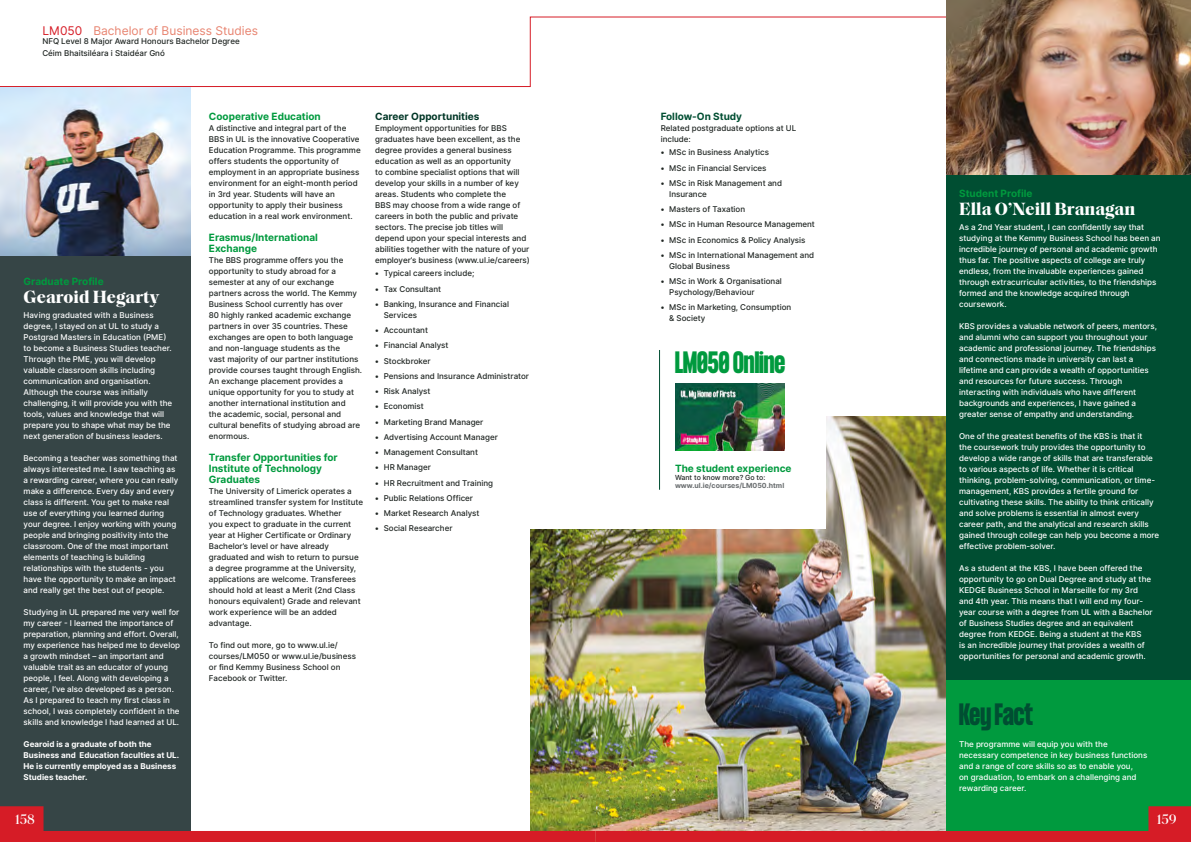
<style>
.page{position:relative;width:1191px;height:842px;background:#fff}
.page>*{position:absolute;margin:0;border:0;box-sizing:border-box;transform-origin:0 0}
.t1{font:700 27px "Formula Condensed";color:#009a3e}
.t2{font:700 27px "Formula Condensed";letter-spacing:-.01em;color:#004e32}
.t3{font:700 18px "Saol Standard";color:#fff}
.t4{font:500 14px "Saol Standard";color:#fff}
.t5{font:12px "Inter";color:#e8836f}
.t6{font:700 10px/11px "Inter";color:#009a3e}
.t7{font:700 10px "Inter";color:#003626}
.t8{font:700 10px "Inter";color:#004e32}
.t9{font:500 8px/11px "Inter";color:#fff}
.t10{font:500 8px/11px "Inter";color:#1f2522}
.t11{font:700 8px/11px "Inter";color:#fff}
.t12{font:700 7px "Inter";color:#696d6f}
.t13{font:500 7px "Inter";color:#1f2522}
.s1{color:#d61c26}
</style>
<div class="page">
<img style="left:530px;top:417px;width:416px;height:389px">
<div style="left:946px;top:156px;width:245px;height:525px;background:#004e32"></div>
<div style="left:0;top:92px;width:191px;height:750px;background:#364546"></div>
<div style="left:515px;top:348px;width:310px;height:181px;background:#fff"></div>
<div style="left:946px;top:681px;width:245px;height:161px;background:#009a3e"></div>
<svg style="left:0;top:16px;width:946px;height:71px"></svg>
<hr style="left:659px;top:350px;width:1px;height:140px;background:#004e32">
<img style="left:946px;top:0;width:245px;height:175px">
<svg style="left:0;top:806px;width:1191px;height:36px"></svg>
<img style="left:0;top:87px;width:191px;height:169px">
<img style="left:675px;top:384px;width:109px;height:67px">
<h3 class="t5" style="left:42px;top:22px;width:217px"><span class="s1">LM050</span> Bachelor of Business Studies</h3>
<p class="t10" style="left:42px;top:35px;width:199px;line-height:11.8px">NFQ Level 8 Major Award Honours Bachelor Degree<br>Céim Bhaitsiléara i Staidéar Gnó</p>
<p class="t6" style="left:24px;top:276px;width:82px">Graduate Profile</p>
<h2 class="t3" style="left:24px;top:283px;width:137px">Gearoid Hegarty</h2>
<p class="t9" style="left:24px;top:309px;width:150px">Having graduated with a Business degree, I stayed on at UL to study a Postgrad Masters in Education (PME) to become a Business Studies teacher.<br>Through the PME, you will develop valuable classroom skills including communication and organisation.<br>Although the course was initially challenging, it will provide you with the tools, values and knowledge that will prepare you to shape what may be the next generation of business leaders.</p>
<p class="t9" style="left:24px;top:452px;width:156px">Becoming a teacher was something that always interested me. I saw teaching as a rewarding career, where you can really make a difference. Every day and every class is different. You get to make real use of everything you learned during your degree. I enjoy working with young people and bringing positivity into the classroom. One of the most important elements of teaching is building relationships with the students - you have the opportunity to make an impact and really get the best out of people.</p>
<p class="t9" style="left:24px;top:606px;width:158px">Studying in UL prepared me very well for my career - I learned the importance of preparation, planning and effort. Overall, my experience has helped me to develop a growth mindset – an important and valuable trait as an educator of young people, I feel. Along with developing a career, I’ve also developed as a person.<br>As I prepared to teach my first class in school, I was completely confident in the skills and knowledge I had learned at UL.</p>
<p class="t11" style="left:24px;top:738px;width:157px">Gearoid is a graduate of both the<br>Business and Education faculties at UL.<br>He is currently employed as a Business<br>Studies teacher.</p>
<h3 class="t4" style="left:15px;top:809px;width:21px">158</h3>
<p class="t6" style="left:209px;top:111px;width:113px">Cooperative Education</p>
<p class="t10" style="left:209px;top:122px;width:153px">A distinctive and integral part of the BBS in UL is the innovative Cooperative Education Programme. This programme offers students the opportunity of employment in an appropriate business environment for an eight-month period in 3rd year. Students will have an opportunity to apply their business education in a real work environment.</p>
<p class="t6" style="left:209px;top:232px;width:110px">Erasmus/International<br>Exchange</p>
<p class="t10" style="left:209px;top:254px;width:155px">The BBS programme offers you the opportunity to study abroad for a semester at any of our exchange partners across the world. The Kemmy Business School currently has over<br>80 highly ranked academic exchange partners in over 35 countries. These exchanges are open to both language and non-language students as the<br>vast majority of our partner institutions provide courses taught through English.<br>An exchange placement provides a unique opportunity for you to study at another international institution and<br>the academic, social, personal and cultural benefits of studying abroad are enormous.</p>
<p class="t6" style="left:209px;top:452px;width:130px">Transfer Opportunities for<br>Institute of Technology<br>Graduates</p>
<p class="t10" style="left:209px;top:485px;width:156px">The University of Limerick operates a streamlined transfer system for Institute of Technology graduates. Whether<br>you expect to graduate in the current year at Higher Certificate or Ordinary Bachelor’s level or have already graduated and wish to return to pursue a degree programme at the University, applications are welcome. Transferees should hold at least a Merit (2nd Class honours equivalent) Grade and relevant work experience will be an added advantage.</p>
<p class="t10" style="left:209px;top:639px;width:149px">To find out more, go to www.ul.ie/ courses/LM050 or www.ul.ie/business or find Kemmy Business School on<br>Facebook or Twitter.</p>
<p class="t7" style="left:375px;top:109px;width:106px">Career Opportunities</p>
<p class="t10" style="left:375px;top:122px;width:156px">Employment opportunities for BBS graduates have been excellent, as the degree provides a general business education as well as an opportunity<br>to combine specialist options that will develop your skills in a number of key areas. Students who complete the<br>BBS may choose from a wide range of careers in both the public and private sectors. The precise job titles will depend upon your special interests and abilities together with the nature of your employer’s business (www.ul.ie/careers)</p>
<p class="t10" style="left:375px;top:268px;width:101px">• Typical careers include;</p>
<p class="t10" style="left:375px;top:283px;width:67px">• Tax Consultant</p>
<p class="t10" style="left:384px;top:299px;width:127px;text-indent:-9px">• Banking, Insurance and Financial<br>Services</p>
<p class="t10" style="left:375px;top:325px;width:54px">• Accountant</p>
<p class="t10" style="left:375px;top:340px;width:75px">• Financial Analyst</p>
<p class="t10" style="left:375px;top:355px;width:57px">• Stockbroker</p>
<p class="t10" style="left:375px;top:371px;width:155px">• Pensions and Insurance Administrator</p>
<p class="t10" style="left:375px;top:386px;width:57px">• Risk Analyst</p>
<p class="t10" style="left:375px;top:401px;width:50px">• Economist</p>
<p class="t10" style="left:375px;top:416px;width:110px">• Marketing Brand Manager</p>
<p class="t10" style="left:375px;top:432px;width:124px">• Advertising Account Manager</p>
<p class="t10" style="left:375px;top:447px;width:104px">• Management Consultant</p>
<p class="t10" style="left:375px;top:462px;width:57px">• HR Manager</p>
<p class="t10" style="left:375px;top:477px;width:119px">• HR Recruitment and Training</p>
<p class="t10" style="left:375px;top:493px;width:99px">• Public Relations Officer</p>
<p class="t10" style="left:375px;top:508px;width:106px">• Market Research Analyst</p>
<p class="t10" style="left:375px;top:523px;width:79px">• Social Researcher</p>
<p class="t8" style="left:660px;top:109px;width:83px">Follow-On Study</p>
<p class="t10" style="left:660px;top:122px;width:137px">Related postgraduate options at UL include:</p>
<p class="t10" style="left:660px;top:147px;width:110px">• MSc in Business Analytics</p>
<p class="t10" style="left:660px;top:162px;width:107px">• MSc in Financial Services</p>
<p class="t10" style="left:669px;top:178px;width:114px;text-indent:-9px">• MSc in Risk Management and<br>Insurance</p>
<p class="t10" style="left:660px;top:204px;width:86px">• Masters of Taxation</p>
<p class="t10" style="left:660px;top:219px;width:156px">• MSc in Human Resource Management</p>
<p class="t10" style="left:660px;top:234px;width:146px">• MSc in Economics &amp; Policy Analysis</p>
<p class="t10" style="left:669px;top:250px;width:147px;text-indent:-9px">• MSc in International Management and<br>Global Business</p>
<p class="t10" style="left:669px;top:276px;width:114px;text-indent:-9px">• MSc in Work &amp; Organisational<br>Psychology/Behaviour</p>
<p class="t10" style="left:669px;top:302px;width:124px;text-indent:-9px">• MSc in Marketing, Consumption &amp; Society</p>
<h1 class="t1" style="left:675px;top:346px;width:112px">LM050 Online</h1>
<p class="t6" style="left:675px;top:463px;width:118px">The student experience</p>
<p class="t13" style="left:675px;top:472px;width:92px">Want to know more? Go to:</p>
<p class="t12" style="left:675px;top:481px;width:111px">www.ul.ie/courses/LM050.html</p>
<p class="t6" style="left:959px;top:188px;width:75px">Student Profile</p>
<h2 class="t3" style="left:959px;top:195px;width:178px">Ella O’Neill Branagan</h2>
<p class="t9" style="left:959px;top:221px;width:203px">As a 2nd Year student, I can confidently say that studying at the Kemmy Business School has been an incredible journey of personal and academic growth thus far. The positive aspects of college are truly endless, from the invaluable experiences gained through extracurricular activities, to the friendships formed and the knowledge acquired through coursework.</p>
<p class="t9" style="left:959px;top:320px;width:199px">KBS provides a valuable network of peers, mentors, and alumni who can support you throughout your academic and professional journey. The friendships and connections made in university can last a lifetime and can provide a wealth of opportunities and resources for future success. Through interacting with individuals who have different backgrounds and experiences, I have gained a greater sense of empathy and understanding.</p>
<p class="t9" style="left:959px;top:430px;width:202px">One of the greatest benefits of the KBS is that it<br>the coursework truly provides the opportunity to develop a wide range of skills that are transferable to various aspects of life. Whether it is critical thinking, problem-solving, communication, or time&shy;management, KBS provides a fertile ground for cultivating these skills. The ability to think critically and solve problems is essential in almost every career path, and the analytical and research skills gained through college can help you become a more effective problem-solver.</p>
<p class="t9" style="left:959px;top:562px;width:195px">As a student at the KBS, I have been offered the opportunity to go on Dual Degree and study at the KEDGE Business School in Marseille for my 3rd and 4th year. This means that I will end my four&shy;year course with a degree from UL with a Bachelor of Business Studies degree and an equivalent degree from KEDGE. Being a student at the KBS<br>is an incredible journey that provides a wealth of opportunities for personal and academic growth.</p>
<h1 class="t2" style="left:959px;top:698px;width:75px">Key Fact</h1>
<p class="t9" style="left:959px;top:738px;width:190px">The programme will equip you with the necessary competence in key business functions and a range of core skills so as to enable you,<br>on graduation, to embark on a challenging and rewarding career.</p>
<h3 class="t4" style="left:1156px;top:809px;width:22px">159</h3>
</div>
